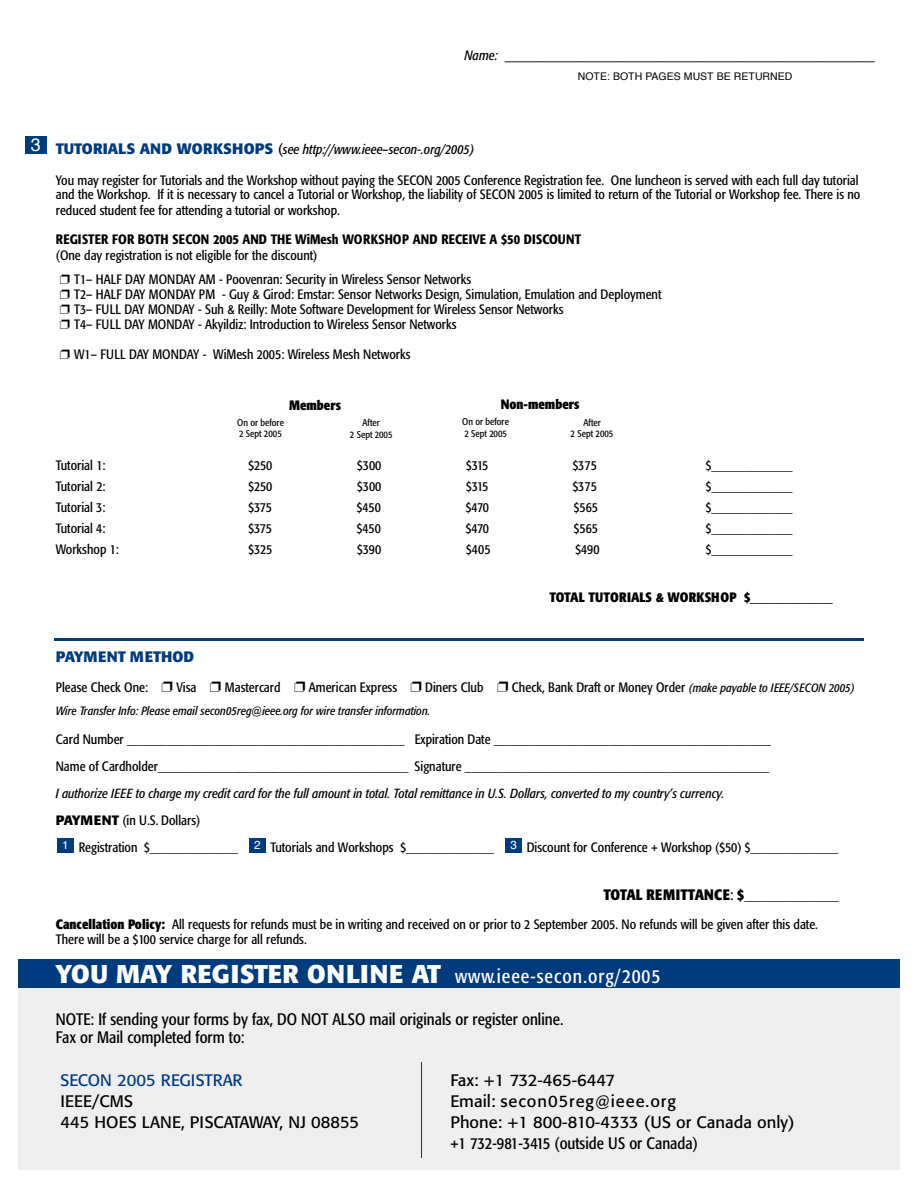
<style>
.page{position:relative;width:918px;height:1188px;background:#fff}
.page>*{position:absolute;margin:0;border:0;box-sizing:border-box;transform-origin:0 0}
.t1{font:condensed 19.5px "Formata";color:#fff}
.t2{font:18px "Helvetica";color:#000}
.t3{font:18px "Helvetica";color:#fff}
.t4{font:condensed 16.5px/18px "Formata";color:#000}
.t5{font:16.5px/20.9px "Formata";color:#000}
.t6{font:16.5px "Formata";color:#003b7e}
.t7{font:700 condensed 15px "Formata";color:#000}
.t8{font:700 15px "Formata";color:#003b7e}
.t9{font:condensed 13.5px/15px "Formata";color:#000}
.t10{font:500 condensed 13.5px "Formata";color:#000}
.t11{font:italic condensed 13.5px "Formata";color:#000}
.t12{font:700 condensed 13.5px "Formata";color:#000}
.t13{font:italic condensed 13.05px "Formata";color:#000}
.t14{font:italic condensed 12px "Formata";color:#000}
.t15{font:11.7px "Helvetica";color:#fff}
.t16{font:10.5px "Helvetica";color:#000}
.t17{font:condensed 9.75px/11.6px "Formata";color:#000;text-align:center}
.s1{font-family:"Formata";font-style:italic;font-stretch:condensed;font-size:13.5px}
.s2{font-weight:700;font-style:normal;font-stretch:normal;font-size:15px;color:#003b7e}
.s3{font-style:normal;font-size:15px}
.s4{font-size:15px}
.s5{font-style:italic;font-size:12px}
.s6{font-weight:700;font-stretch:normal}
.s7{font-weight:400}
.s8{font-weight:400;font-size:13.5px}
.s9{font-weight:700}
.s10{font-weight:700;font-stretch:normal;font-size:25.5px}
</style>
<div class="page">
<div style="left:18px;top:963px;width:882px;height:207px;background:#eee"></div>
<div style="left:505px;top:838px;width:17px;height:14px;background:#003b7e"></div>
<div style="left:249px;top:838px;width:17px;height:14px;background:#003b7e"></div>
<div style="left:57px;top:838px;width:17px;height:14px;background:#003b7e"></div>
<div style="left:26px;top:136px;width:21px;height:18px;background:#003b7e"></div>
<hr style="left:55px;top:638px;width:809px;height:3px;background:#003b7e">
<hr style="left:421px;top:1062px;width:1px;height:95px;background:#323232">
<div style="left:18px;top:960px;width:882px;height:28px;background:#003b7e"></div>
<h2 class="t2" style="left:464px;top:46px;width:412px"><span class="s1">Name:</span> _____________________________________</h2>
<p class="t16" style="left:578px;top:72px;width:216px">NOTE: BOTH PAGES MUST BE RETURNED</p>
<h2 class="t3" style="left:31px;top:137px;width:12px">3</h2>
<p class="t11" style="left:56px;top:144px;width:420px"><span class="s2">TUTORIALS AND WORKSHOPS</span> <span class="s3">(</span>see http://www.ieee–secon-.org/2005)</p>
<p class="t9" style="left:56px;top:173px;width:806px">You may register for Tutorials and the Workshop without paying the SECON 2005 Conference Registration fee. One luncheon is served with each full day tutorial and the Workshop. If it is necessary to cancel a Tutorial or Workshop, the liability of SECON 2005 is limited to return of the Tutorial or Workshop fee. There is no reduced student fee for attending a tutorial or workshop.</p>
<p class="t10" style="left:56px;top:234px;width:527px">REGISTER FOR BOTH SECON 2005 AND THE WiMesh WORKSHOP AND RECEIVE A $50 DISCOUNT</p>
<p class="t9" style="left:56px;top:248px;width:263px">(One day registration is not eligible for the discount)</p>
<p class="t9" style="left:60px;top:273px;width:603px">❐ T1– HALF DAY MONDAY AM - Poovenran: Security in Wireless Sensor Networks<br>❐ T2– HALF DAY MONDAY PM - Guy &amp; Girod: Emstar: Sensor Networks Design, Simulation, Emulation and Deployment ❐ T3– FULL DAY MONDAY - Suh &amp; Reilly: Mote Software Development for Wireless Sensor Networks<br>❐ T4– FULL DAY MONDAY - Akyildiz: Introduction to Wireless Sensor Networks</p>
<p class="t9" style="left:60px;top:348px;width:352px">❐ W1– FULL DAY MONDAY - WiMesh 2005: Wireless Mesh Networks</p>
<p class="t12" style="left:289px;top:399px;width:54px">Members</p>
<p class="t17" style="left:237px;top:418px;width:48px;line-height:11.1px;text-align:left">On or before<br>2 Sept 2005</p>
<p class="t17" style="left:350px;top:418px;width:44px">After<br>2 Sept 2005</p>
<p class="t12" style="left:501px;top:399px;width:80px">Non-members</p>
<p class="t17" style="left:462px;top:417px;width:48px;text-align:left">On or before<br>2 Sept 2005</p>
<p class="t17" style="left:571px;top:418px;width:44px;line-height:11.1px">After<br>2 Sept 2005</p>
<p class="t9" style="left:56px;top:459px;width:51px">Tutorial 1:</p>
<p class="t9" style="left:248px;top:459px;width:25px">$250</p>
<p class="t9" style="left:357px;top:459px;width:26px">$300</p>
<p class="t9" style="left:466px;top:459px;width:23px">$315</p>
<p class="t9" style="left:573px;top:459px;width:26px">$375</p>
<p class="t9" style="left:706px;top:459px;width:88px">$____________</p>
<p class="t9" style="left:56px;top:479px;width:51px">Tutorial 2:</p>
<p class="t9" style="left:248px;top:479px;width:25px">$250</p>
<p class="t9" style="left:357px;top:479px;width:26px">$300</p>
<p class="t9" style="left:466px;top:479px;width:23px">$315</p>
<p class="t9" style="left:573px;top:479px;width:26px">$375</p>
<p class="t9" style="left:706px;top:479px;width:88px">$____________</p>
<p class="t9" style="left:56px;top:500px;width:51px">Tutorial 3:</p>
<p class="t9" style="left:248px;top:500px;width:25px">$375</p>
<p class="t9" style="left:357px;top:500px;width:26px">$450</p>
<p class="t9" style="left:466px;top:500px;width:24px">$470</p>
<p class="t9" style="left:574px;top:500px;width:26px">$565</p>
<p class="t9" style="left:706px;top:500px;width:88px">$____________</p>
<p class="t9" style="left:56px;top:522px;width:51px">Tutorial 4:</p>
<p class="t9" style="left:248px;top:522px;width:25px">$375</p>
<p class="t9" style="left:357px;top:522px;width:26px">$450</p>
<p class="t9" style="left:466px;top:522px;width:24px">$470</p>
<p class="t9" style="left:574px;top:522px;width:26px">$565</p>
<p class="t9" style="left:706px;top:522px;width:88px">$____________</p>
<p class="t9" style="left:56px;top:542px;width:65px">Workshop 1:</p>
<p class="t9" style="left:248px;top:542px;width:25px">$325</p>
<p class="t9" style="left:357px;top:542px;width:26px">$390</p>
<p class="t9" style="left:466px;top:542px;width:26px">$405</p>
<p class="t9" style="left:575px;top:542px;width:26px">$490</p>
<p class="t9" style="left:706px;top:542px;width:88px">$____________</p>
<p class="t12" style="left:549px;top:592px;width:285px">TOTAL TUTORIALS &amp; WORKSHOP $<span class="s4">___________</span></p>
<p class="t8" style="left:56px;top:650px;width:140px">PAYMENT METHOD</p>
<p class="t9" style="left:56px;top:681px;width:800px">Please Check One: ❐ Visa ❐ Mastercard ❐ American Express ❐ Diners Club ❐ Check, Bank Draft or Money Order <span class="s5">(make payable to IEEE/SECON 2005)</span></p>
<p class="t14" style="left:56px;top:705px;width:376px">Wire Transfer Info: Please email secon05reg@ieee.org for wire transfer information.</p>
<p class="t9" style="left:56px;top:727px;width:717px;line-height:27px">Card Number _________________________________________ Expiration Date _________________________________________<br>Name of Cardholder_____________________________________ Signature _____________________________________________</p>
<p class="t13" style="left:56px;top:788px;width:670px">I authorize IEEE to charge my credit card for the full amount in total. Total remittance in U.S. Dollars, converted to my country’s currency.</p>
<p class="t9" style="left:79px;top:808px;width:160px;line-height:27px;text-indent:-23px"><span class="s6">PAYMENT</span> (in U.S. Dollars)<br>Registration $_____________</p>
<p class="t15" style="left:62px;top:840px;width:8px">1</p>
<p class="t15" style="left:254px;top:840px;width:8px">2</p>
<p class="t15" style="left:510px;top:840px;width:8px">3</p>
<p class="t9" style="left:270px;top:841px;width:225px">Tutorials and Workshops $_____________</p>
<p class="t9" style="left:527px;top:841px;width:313px">Discount for Conference + Workshop ($50) $_____________</p>
<p class="t7" style="left:603px;top:889px;width:237px">TOTAL REMITTANCE<span class="s7">:</span> $<span class="s8">______________</span></p>
<p class="t9" style="left:56px;top:918px;width:764px"><span class="s9">Cancellation Policy:</span> All requests for refunds must be in writing and received on or prior to 2 September 2005. No refunds will be given after this date.<br>There will be a $100 service charge for all refunds.</p>
<h1 class="t1" style="left:55px;top:968px;width:606px"><span class="s10">YOU MAY REGISTER ONLINE AT</span> w w w.ie e e - s e c o n .o r g / 20 0 5</h1>
<p class="t4" style="left:56px;top:1011px;width:509px">NOTE: If sending your forms by fax, DO NOT ALSO mail originals or register online.<br>Fax or Mail completed form to:</p>
<p class="t6" style="left:60px;top:1073px;width:184px">SECON 2005 REGISTRAR</p>
<p class="t5" style="left:60px;top:1092px;width:300px">IEEE/CMS<br>445 HOES LANE, PISCATAWAY, NJ 08855</p>
<p class="t5" style="left:450px;top:1071px;width:346px">Fax: +1 732-465-6447<br>Email: s e c o n 0 5 re g @ ie e e .o rg<br>Phone: +1 800-810-4333 (US or Canada only)</p>
<p class="t4" style="left:450px;top:1136px;width:249px">+1 732-981-3415 (outside US or Canada)</p>
</div>
